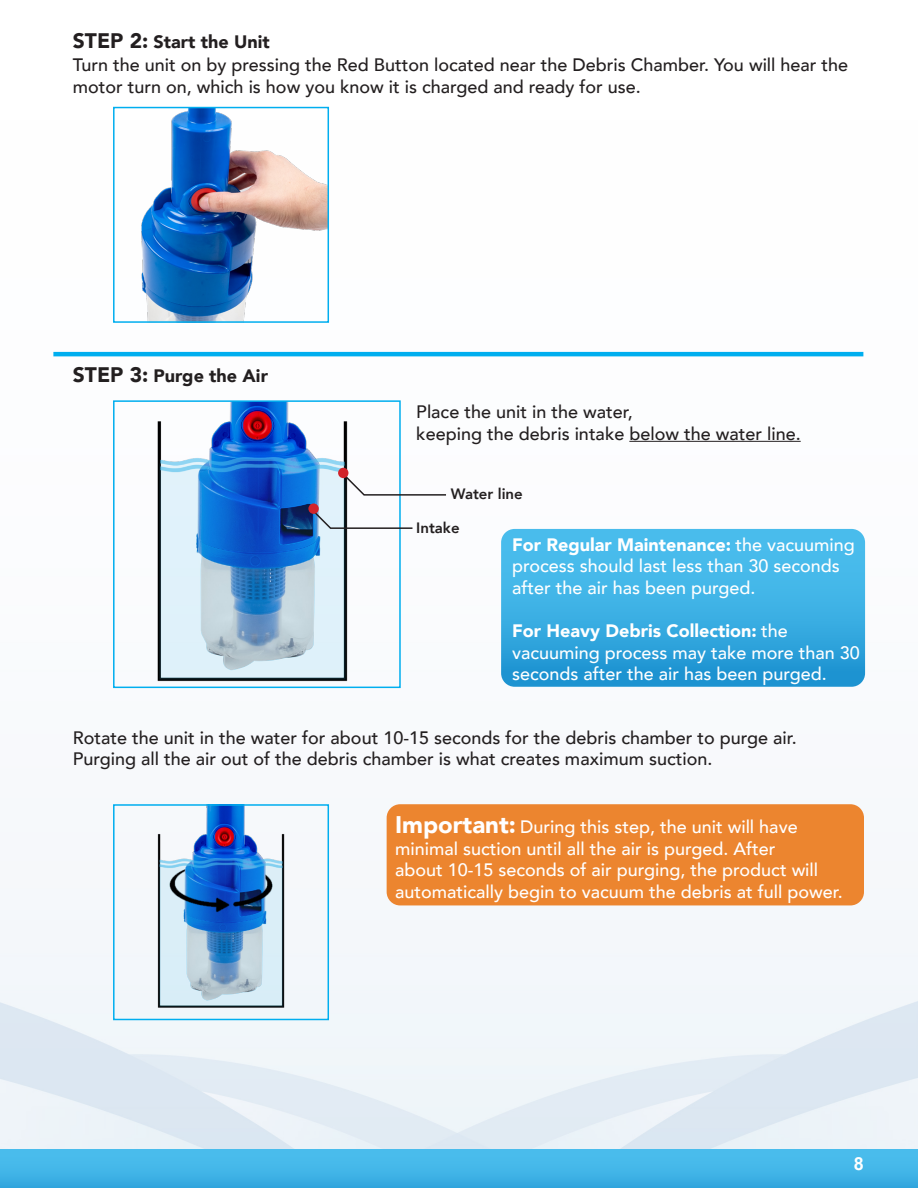
<style>
.page{position:relative;width:918px;height:1188px;background:#fff}
.page>*{position:absolute;margin:0;border:0;box-sizing:border-box;transform-origin:0 0}
.t1{font:500 18px/21.6px "Avenir";color:#fff}
.t2{font:500 18px/21.6px "Avenir";color:#231f20}
.t3{font:900 18px "Avenir";color:#231f20}
.t4{font:700 18px "Arial";color:#fff}
.t5{font:800 15px "Avenir";color:#231f20}
.s1{font-size:21px}
.s2{font-weight:900}
.s3{font-weight:900;font-size:24px}
</style>
<div class="page">
<img style="left:0;top:106px;width:918px;height:1043px">
<div style="left:0;top:1149px;width:918px;height:39px;background:linear-gradient(to bottom,#4ec1ef,#35a9e0)"></div>
<img style="left:116px;top:110px;width:210px;height:210px">
<div style="left:113px;top:107px;width:216px;height:216px;border:2px solid #00aeef"></div>
<img style="left:116px;top:403px;width:282px;height:282px">
<div style="left:113px;top:400px;width:288px;height:288px;border:2px solid #00aeef"></div>
<svg style="left:310px;top:508px;width:104px;height:22px"></svg>
<svg style="left:344px;top:475px;width:104px;height:21px"></svg>
<div style="left:338px;top:468px;width:10px;height:10px;background:#d2232a;border-radius:50%"></div>
<div style="left:308px;top:503px;width:11px;height:11px;background:#d2232a;border-radius:50%"></div>
<hr style="left:53px;top:352px;width:810px;height:4px;background:#00aeef">
<svg style="left:501px;top:529px;width:364px;height:158px;background:#3bade2"></svg>
<img style="left:116px;top:807px;width:210px;height:203px">
<div style="left:113px;top:804px;width:216px;height:216px;border:2px solid #00aeef"></div>
<div style="left:387px;top:804px;width:477px;height:101px;background:#ec852f;border-radius:14px"></div>
<hr style="left:629px;top:441px;width:172px;height:1px;background:#231f20">
<p class="t3" style="left:73px;top:26px;width:199px"><span class="s1">STEP 2:</span> Start the Unit</p>
<p class="t2" style="left:73px;top:53px;width:777px">Turn the unit on by pressing the Red Button located near the Debris Chamber. You will hear the motor turn on, which is how you know it is charged and ready for use.</p>
<p class="t3" style="left:73px;top:361px;width:197px"><span class="s1">STEP 3:</span> Purge the Air</p>
<p class="t2" style="left:416px;top:400px;width:218px">Place the unit in the water,</p>
<p class="t2" style="left:416px;top:422px;width:386px">keeping the debris intake below the water line.</p>
<p class="t5" style="left:451px;top:482px;width:73px">Water line</p>
<p class="t5" style="left:416px;top:516px;width:45px">Intake</p>
<p class="t1" style="left:512px;top:532px;width:344px"><span class="s2">For Regular Maintenance:</span> the vacuuming process should last less than 30 seconds after the air has been purged.</p>
<p class="t1" style="left:512px;top:619px;width:349px"><span class="s2">For Heavy Debris Collection:</span> the vacuuming process may take more than 30 seconds after the air has been purged.</p>
<p class="t2" style="left:73px;top:726px;width:725px">Rotate the unit in the water for about 10-15 seconds for the debris chamber to purge air.<br>Purging all the air out of the debris chamber is what creates maximum suction.</p>
<p class="t1" style="left:395px;top:815px;width:449px"><span class="s3">Important:</span> During this step, the unit will have minimal suction until all the air is purged. After<br>about 10-15 seconds of air purging, the product will automatically begin to vacuum the debris at full power.</p>
<p class="t4" style="left:854px;top:1151px;width:12px">8</p>
</div>
